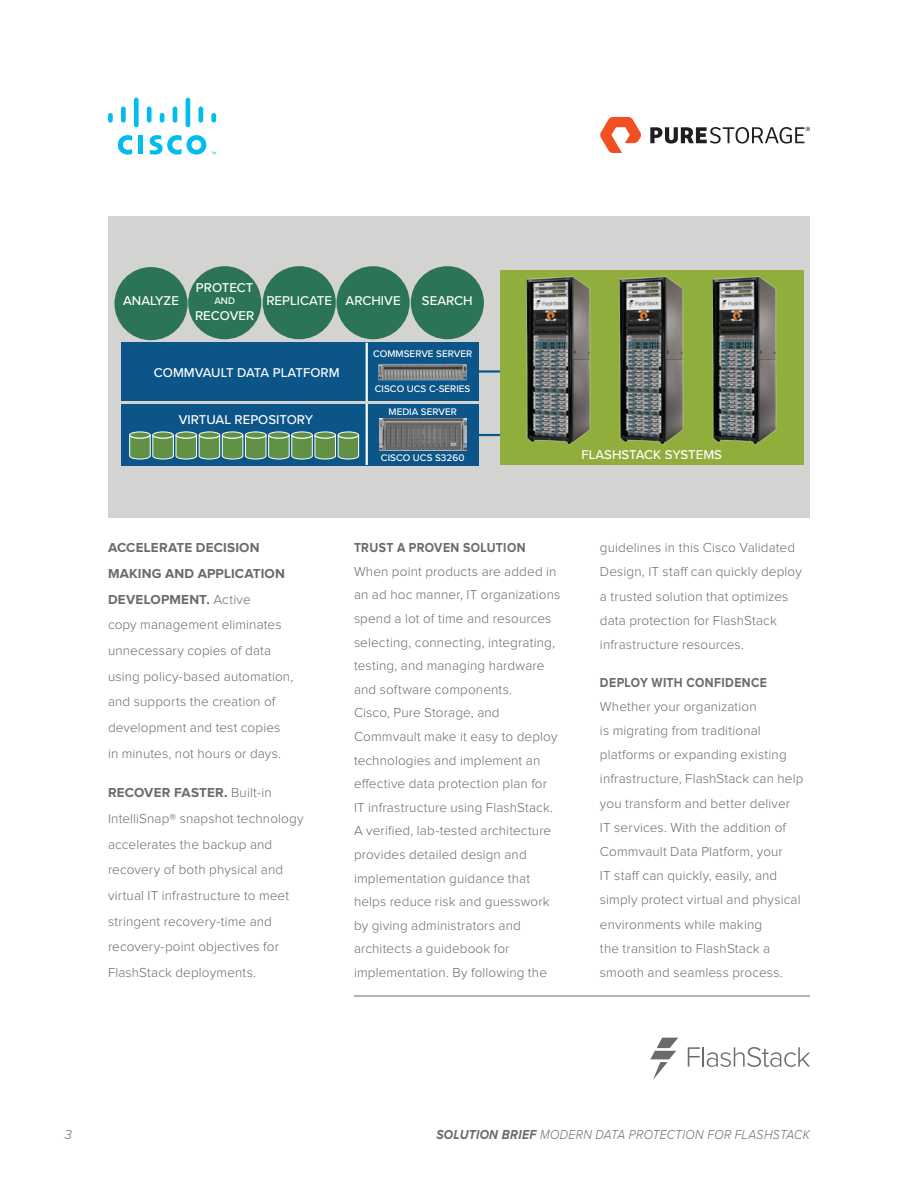
<style>
.page{position:relative;width:918px;height:1188px;background:#fff}
.page>*{position:absolute;margin:0;border:0;box-sizing:border-box;transform-origin:0 0}
.Body{font:300 13.5px/23.5px "Proxima Nova";letter-spacing:.01em;color:#6a6b6b}
.Lead-In-Body{font:300 13.5px/25.7px "Proxima Nova";letter-spacing:.01em;color:#6a6b6b}
.t1{font:italic 300 13.5px "Proxima Nova";letter-spacing:.025em;color:#6a6b6b;scale:.9 1}
.Head1{font:700 13.5px "Proxima Nova";letter-spacing:.03em;color:#6a6b6b;scale:.9 1}
.t2{font:italic 300 13.5px "Proxima Nova";letter-spacing:.025em;color:#6a6b6b}
.t3{font:500 13.2px "Proxima Nova";color:#fff}
.t4{font:500 9.9px "Proxima Nova";color:#fff}
.s1{font-weight:700}
</style>
<div class="page">
<svg style="left:688px;top:1047px;width:12px;height:20px"></svg>
<hr style="left:702px;top:1047px;width:2px;height:20px;background:#6a6b6b">
<svg style="left:707px;top:1047px;width:103px;height:20px"></svg>
<svg style="left:650px;top:1038px;width:28px;height:42px"></svg>
<svg style="left:600px;top:117px;width:41px;height:36px"></svg>
<svg style="left:650px;top:127px;width:160px;height:17px"></svg>
<hr style="left:139px;top:135px;width:4px;height:19px;background:#01bcec">
<svg style="left:118px;top:135px;width:14px;height:20px"></svg>
<div style="left:108px;top:113px;width:5px;height:10px;background:#01bcec;border-radius:2px"></div>
<div style="left:121px;top:107px;width:5px;height:16px;background:#01bcec;border-radius:2px"></div>
<div style="left:134px;top:98px;width:5px;height:29px;background:#01bcec;border-radius:2px"></div>
<div style="left:147px;top:107px;width:5px;height:16px;background:#01bcec;border-radius:2px"></div>
<hr style="left:160px;top:113px;width:4px;height:10px;background:#01bcec;border-radius:2px">
<hr style="left:173px;top:107px;width:4px;height:16px;background:#01bcec;border-radius:2px">
<hr style="left:186px;top:98px;width:4px;height:29px;background:#01bcec;border-radius:2px">
<div style="left:198px;top:107px;width:5px;height:16px;background:#01bcec;border-radius:2px"></div>
<div style="left:211px;top:113px;width:5px;height:10px;background:#01bcec;border-radius:2px"></div>
<svg style="left:150px;top:135px;width:66px;height:20px"></svg>
<hr style="left:354px;top:996px;width:456px;height:1px;background:#6a6b6b">
<div style="left:108px;top:216px;width:702px;height:302px;background:#d3d3d2"></div>
<div style="left:500px;top:270px;width:304px;height:195px;background:#90ae3c"></div>
<hr style="left:479px;top:370px;width:21px;height:3px;background:#0b5589">
<div style="left:114px;top:267px;width:74px;height:73px;background:#2b7458;border-radius:50%"></div>
<div style="left:122px;top:404px;width:357px;height:61px;background:#0b5589"></div>
<div style="left:188px;top:266px;width:73px;height:73px;background:#2b7458;border-radius:50%"></div>
<div style="left:263px;top:266px;width:73px;height:73px;background:#2b7458;border-radius:50%"></div>
<div style="left:337px;top:266px;width:73px;height:73px;background:#2b7458;border-radius:50%"></div>
<div style="left:411px;top:266px;width:73px;height:73px;background:#2b7458;border-radius:50%"></div>
<svg style="left:130px;top:432px;width:20px;height:6px"></svg>
<div style="left:129px;top:431px;width:22px;height:8px;border:1px solid #fff;border-radius:50%"></div>
<svg style="left:153px;top:432px;width:20px;height:6px"></svg>
<div style="left:152px;top:431px;width:22px;height:8px;border:1px solid #fff;border-radius:50%"></div>
<svg style="left:176px;top:432px;width:21px;height:6px"></svg>
<div style="left:176px;top:431px;width:21px;height:8px;border:1px solid #fff;border-radius:50%"></div>
<svg style="left:199px;top:432px;width:21px;height:6px"></svg>
<div style="left:199px;top:431px;width:21px;height:8px;border:1px solid #fff;border-radius:50%"></div>
<svg style="left:222px;top:432px;width:21px;height:6px"></svg>
<div style="left:222px;top:431px;width:21px;height:8px;border:1px solid #fff;border-radius:50%"></div>
<svg style="left:245px;top:432px;width:21px;height:6px"></svg>
<div style="left:245px;top:431px;width:21px;height:8px;border:1px solid #fff;border-radius:50%"></div>
<svg style="left:269px;top:432px;width:20px;height:6px"></svg>
<div style="left:268px;top:431px;width:22px;height:8px;border:1px solid #fff;border-radius:50%"></div>
<svg style="left:292px;top:432px;width:20px;height:6px"></svg>
<div style="left:291px;top:431px;width:22px;height:8px;border:1px solid #fff;border-radius:50%"></div>
<svg style="left:315px;top:432px;width:20px;height:6px"></svg>
<div style="left:315px;top:431px;width:21px;height:8px;border:1px solid #fff;border-radius:50%"></div>
<svg style="left:129px;top:434px;width:231px;height:26px;background:#6e9a67"></svg>
<div style="left:338px;top:432px;width:21px;height:6px;background:#609144;border-radius:50%"></div>
<div style="left:338px;top:431px;width:21px;height:8px;border:1px solid #fff;border-radius:50%"></div>
<img style="left:379px;top:419px;width:87px;height:31px">
<hr style="left:366px;top:404px;width:2px;height:61px;background:#fff">
<div style="left:122px;top:343px;width:357px;height:58px;background:#0b5589"></div>
<img style="left:377px;top:335px;width:92px;height:46px">
<hr style="left:366px;top:343px;width:2px;height:58px;background:#fff">
<hr style="left:479px;top:434px;width:21px;height:2px;background:#0b5589">
<img style="left:526px;top:276px;width:65px;height:169px">
<img style="left:619px;top:276px;width:65px;height:169px">
<img style="left:712px;top:276px;width:65px;height:169px">
<p class="t3" style="left:123px;top:291px;width:57px">ANALYZE</p>
<p class="t3" style="left:196px;top:278px;width:59px">PROTECT</p>
<p class="t4" style="left:214px;top:293px;width:22px">AND</p>
<p class="t3" style="left:195px;top:306px;width:61px">RECOVER</p>
<p class="t3" style="left:266px;top:291px;width:136px">REPLICATE ARCHIVE</p>
<p class="t3" style="left:422px;top:291px;width:52px">SEARCH</p>
<p class="t4" style="left:373px;top:346px;width:101px">COMMSERVE SERVER</p>
<p class="t3" style="left:154px;top:363px;width:187px">COMMVAULT DATA PLATFORM</p>
<p class="t3" style="left:179px;top:410px;width:136px">VIRTUAL REPOSITORY</p>
<p class="t4" style="left:375px;top:381px;width:97px">CISCO UCS C-SERIES</p>
<p class="t4" style="left:389px;top:404px;width:70px">MEDIA SERVER</p>
<p class="t4" style="left:381px;top:451px;width:85px">CISCO UCS S3260</p>
<p class="t3" style="left:581px;top:445px;width:142px">FLASHSTACK SYSTEMS</p>
<p class="Lead-In-Body" style="left:108px;top:535px;width:187px"><span class="s1">ACCELERATE DECISION<br>MAKING AND APPLICATION<br>DEVELOPMENT.</span> Active<br>copy management eliminates unnecessary copies of data using policy-based automation, and supports the creation of development and test copies in minutes, not hours or days.</p>
<p class="Lead-In-Body" style="left:108px;top:780px;width:197px"><span class="s1">RECOVER FASTER.</span> Built-in<br>IntelliSnap® snapshot technology accelerates the backup and recovery of both physical and virtual IT infrastructure to meet stringent recovery-time and recovery-point objectives for<br>FlashStack deployments.</p>
<p class="Head1" style="left:354px;top:541px;width:192px">TRUST A PROVEN SOLUTION</p>
<p class="Body" style="left:354px;top:560px;width:208px">When point products are added in an ad hoc manner, IT organizations spend a lot of time and resources selecting, connecting, integrating, testing, and managing hardware and software components.<br>Cisco, Pure Storage, and<br>Commvault make it easy to deploy technologies and implement an effective data protection plan for<br>IT infrastructure using FlashStack.<br>A verified, lab-tested architecture provides detailed design and implementation guidance that helps reduce risk and guesswork by giving administrators and architects a guidebook for implementation. By following the</p>
<p class="Body" style="left:600px;top:536px;width:203px;line-height:24.2px">guidelines in this Cisco Validated Design, IT staff can quickly deploy a trusted solution that optimizes data protection for FlashStack infrastructure resources.</p>
<p class="Head1" style="left:600px;top:676px;width:187px">DEPLOY WITH CONFIDENCE</p>
<p class="Body" style="left:600px;top:695px;width:205px;line-height:24.2px">Whether your organization<br>is migrating from traditional platforms or expanding existing infrastructure, FlashStack can help you transform and better deliver<br>IT services. With the addition of<br>Commvault Data Platform, your<br>IT staff can quickly, easily, and simply protect virtual and physical environments while making<br>the transition to FlashStack a smooth and seamless process.</p>
<p class="t2" style="left:65px;top:1128px;width:9px">3</p>
<p class="t1" style="left:436px;top:1128px;width:417px"><span class="s1">SOLUTION BRIEF</span> MODERN DATA PROTECTION FOR FLASHSTACK</p>
</div>
